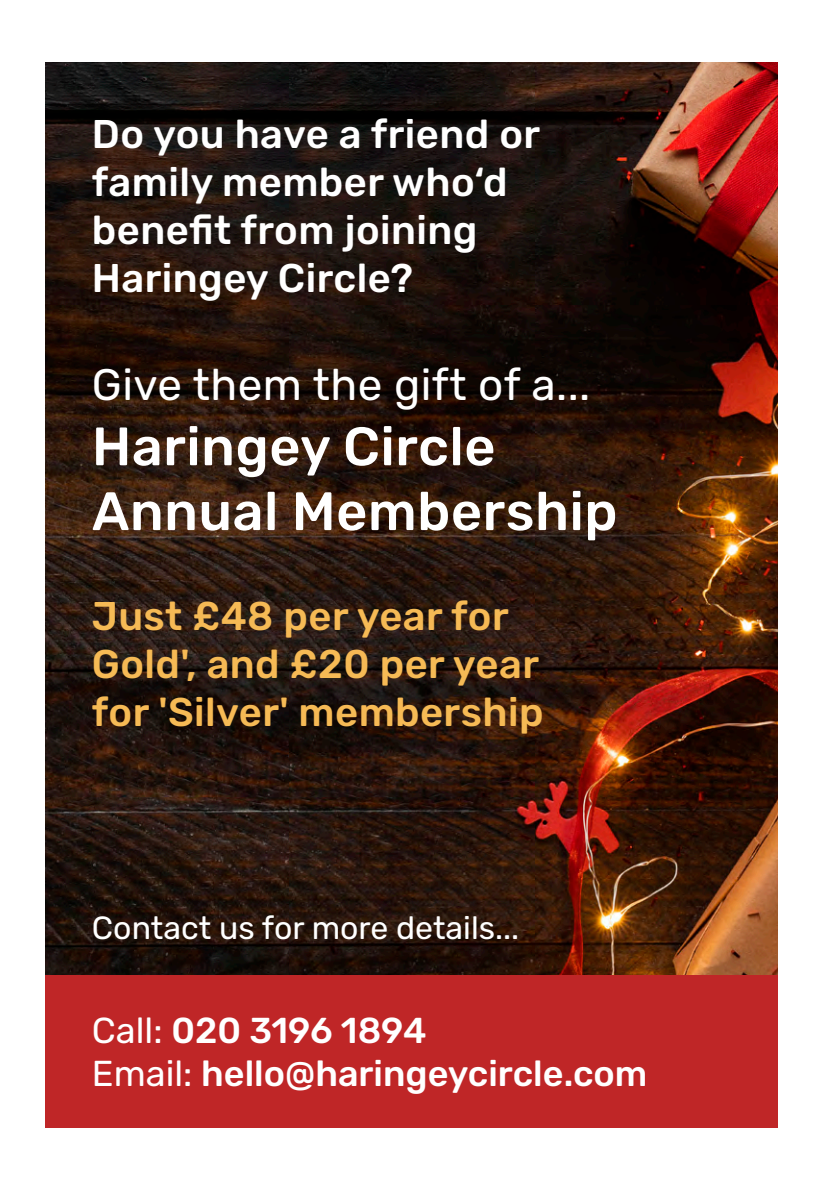
<style>
.page{position:relative;width:840px;height:1191px;background:#fff}
.page>*{position:absolute;margin:0;border:0;box-sizing:border-box;transform-origin:0 0}
.t1{font:500 54px "Rubik";letter-spacing:.01em;color:#fff}
.t2{font:44px "Rubik";letter-spacing:.01em;color:#fff}
.t3{font:500 40px "Rubik";letter-spacing:.01em;color:#fff}
.t4{font:500 40px "Rubik";letter-spacing:.01em;color:#f6ba55}
.t5{font:500 36px "Rubik";color:#fff}
.t6{font:32px "Rubik";color:#fff}
.s1{font-weight:400}
</style>
<div class="page">
<img style="left:45px;top:62px;width:732px;height:913px">
<div style="left:45px;top:975px;width:732px;height:152px;background:#bf2627"></div>
<p class="t3" style="left:92px;top:111px;width:449px">Do you have a friend or</p>
<p class="t3" style="left:92px;top:159px;width:417px">family member who‘d</p>
<p class="t3" style="left:92px;top:207px;width:387px">benefit from joining</p>
<p class="t3" style="left:92px;top:255px;width:322px">Haringey Circle?</p>
<p class="t2" style="left:92px;top:360px;width:499px">Give them the gift of a...</p>
<p class="t1" style="left:92px;top:415px;width:405px">Haringey Circle</p>
<p class="t1" style="left:92px;top:480px;width:527px">Annual Membership</p>
<p class="t4" style="left:92px;top:593px;width:418px">Just £48 per year for</p>
<p class="t4" style="left:92px;top:641px;width:448px">Gold', and £20 per year</p>
<p class="t4" style="left:92px;top:689px;width:453px">for 'Silver' membership</p>
<p class="t6" style="left:92px;top:909px;width:428px">Contact us for more details...</p>
<p class="t5" style="left:92px;top:1010px;width:336px"><span class="s1">Call:</span> 020 3196 1894</p>
<p class="t5" style="left:92px;top:1053px;width:556px"><span class="s1">Email:</span> hello@haringeycircle.com</p>
</div>
